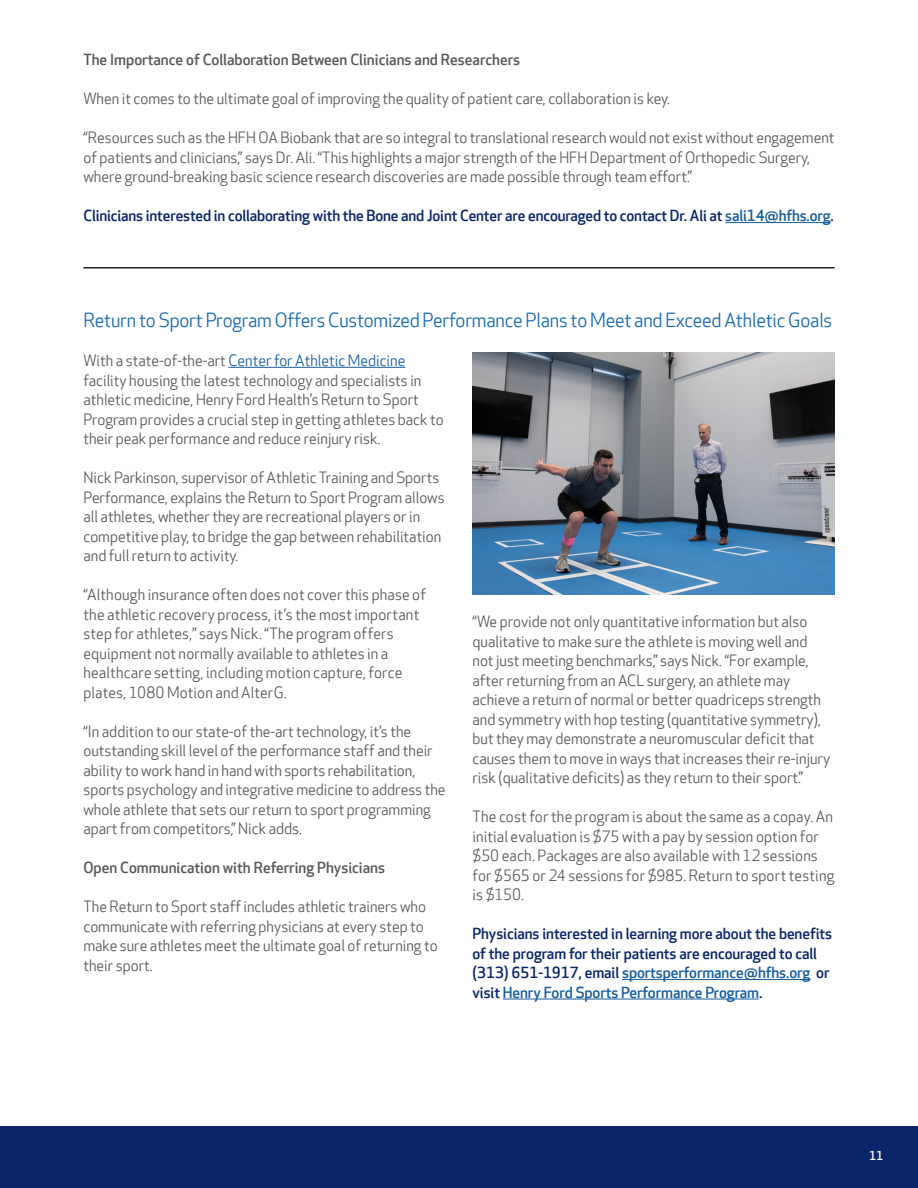
<style>
.page{position:relative;width:918px;height:1188px;background:#fff}
.page>*{position:absolute;margin:0;border:0;box-sizing:border-box;transform-origin:0 0}
.Intro_12_5_16_25{font:18.75px "Apex New";letter-spacing:-.01em;color:#1468b3}
.Body_10_13{font:15px/19.5px "Apex New";color:#55595c}
.URL_10_13{font:500 15px/19.5px "Apex New";letter-spacing:-.005em;color:#0a246a}
.Body_Medium_10_13{font:500 15px "Apex New";color:#55595c}
.t1{font:500 12px "Apex New";color:#fff}
.s1{color:#175d9e}
</style>
<div class="page">
<div style="left:0;top:1126px;width:918px;height:62px;background:#0a246a"></div>
<hr style="left:725px;top:222px;width:106px;height:1px;background:#175d9e">
<hr style="left:83px;top:267px;width:752px;height:1px;background:#231f20">
<hr style="left:228px;top:367px;width:177px;height:1px;background:#175d9e">
<hr style="left:622px;top:979px;width:188px;height:1px;background:#175d9e">
<hr style="left:503px;top:999px;width:256px;height:1px;background:#175d9e">
<img style="left:472px;top:353px;width:363px;height:242px">
<p class="Body_Medium_10_13" style="left:83px;top:51px;width:438px">The Importance of Collaboration Between Clinicians and Researchers</p>
<p class="Body_10_13" style="left:83px;top:90px;width:588px">When it comes to the ultimate goal of improving the quality of patient care, collaboration is key.</p>
<p class="Body_10_13" style="left:83px;top:129px;width:753px">“Resources such as the HFH OA Biobank that are so integral to translational research would not exist without engagement of patients and clinicians,” says Dr. Ali. “This highlights a major strength of the HFH Department of Orthopedic Surgery, where ground-breaking basic science research discoveries are made possible through team effort.”</p>
<p class="URL_10_13" style="left:83px;top:207px;width:752px">Clinicians interested in collaborating with the Bone and Joint Center are encouraged to contact Dr. Ali at <span class="s1">sali14@hfhs.org</span>.</p>
<p class="Intro_12_5_16_25" style="left:83px;top:310px;width:750px">Return to Sport Program Offers Customized Performance Plans to Meet and Exceed Athletic Goals</p>
<p class="Body_10_13" style="left:83px;top:351px;width:362px">With a state-of-the-art <span class="s1">Center for Athletic Medicine </span>facility housing the latest technology and specialists in athletic medicine, Henry Ford Health’s Return to Sport Program provides a crucial step in getting athletes back to their peak performance and reduce reinjury risk.</p>
<p class="Body_10_13" style="left:83px;top:468px;width:363px">Nick Parkinson, supervisor of Athletic Training and Sports Performance, explains the Return to Sport Program allows all athletes, whether they are recreational players or in competitive play, to bridge the gap between rehabilitation and full return to activity.</p>
<p class="Body_10_13" style="left:83px;top:585px;width:344px">“Although insurance often does not cover this phase of the athletic recovery process, it’s the most important step for athletes,” says Nick. “The program offers equipment not normally available to athletes in a healthcare setting, including motion capture, force plates, 1080 Motion and AlterG.</p>
<p class="Body_10_13" style="left:83px;top:722px;width:364px">“In addition to our state-of the-art technology, it’s the outstanding skill level of the performance staff and their ability to work hand in hand with sports rehabilitation, sports psychology and integrative medicine to address the whole athlete that sets our return to sport programming apart from competitors,” Nick adds.</p>
<p class="Body_Medium_10_13" style="left:83px;top:859px;width:303px">Open Communication with Referring Physicians</p>
<p class="Body_10_13" style="left:83px;top:897px;width:356px">The Return to Sport staff includes athletic trainers who communicate with referring physicians at every step to make sure athletes meet the ultimate goal of returning to their sport.</p>
<p class="Body_10_13" style="left:472px;top:613px;width:359px">“We provide not only quantitative information but also qualitative to make sure the athlete is moving well and not just meeting benchmarks,” says Nick. “For example, after returning from an ACL surgery, an athlete may achieve a return of normal or better quadriceps strength and symmetry with hop testing (quantitative symmetry), but they may demonstrate a neuromuscular deficit that causes them to move in ways that increases their re-injury risk (qualitative deficits) as they return to their sport.”</p>
<p class="Body_10_13" style="left:472px;top:808px;width:363px">The cost for the program is about the same as a copay. An initial evaluation is $75 with a pay by session option for $50 each. Packages are also available with 12 sessions for $565 or 24 sessions for $985. Return to sport testing is $150.</p>
<p class="URL_10_13" style="left:472px;top:924px;width:361px">Physicians interested in learning more about the benefits of the program for their patients are encouraged to call (313) 651-1917, email <span class="s1">sportsperformance@hfhs.org</span> or visit <span class="s1">Henry Ford Sports Performance Program</span>.</p>
<p class="t1" style="left:869px;top:1149px;width:16px">11</p>
</div>
